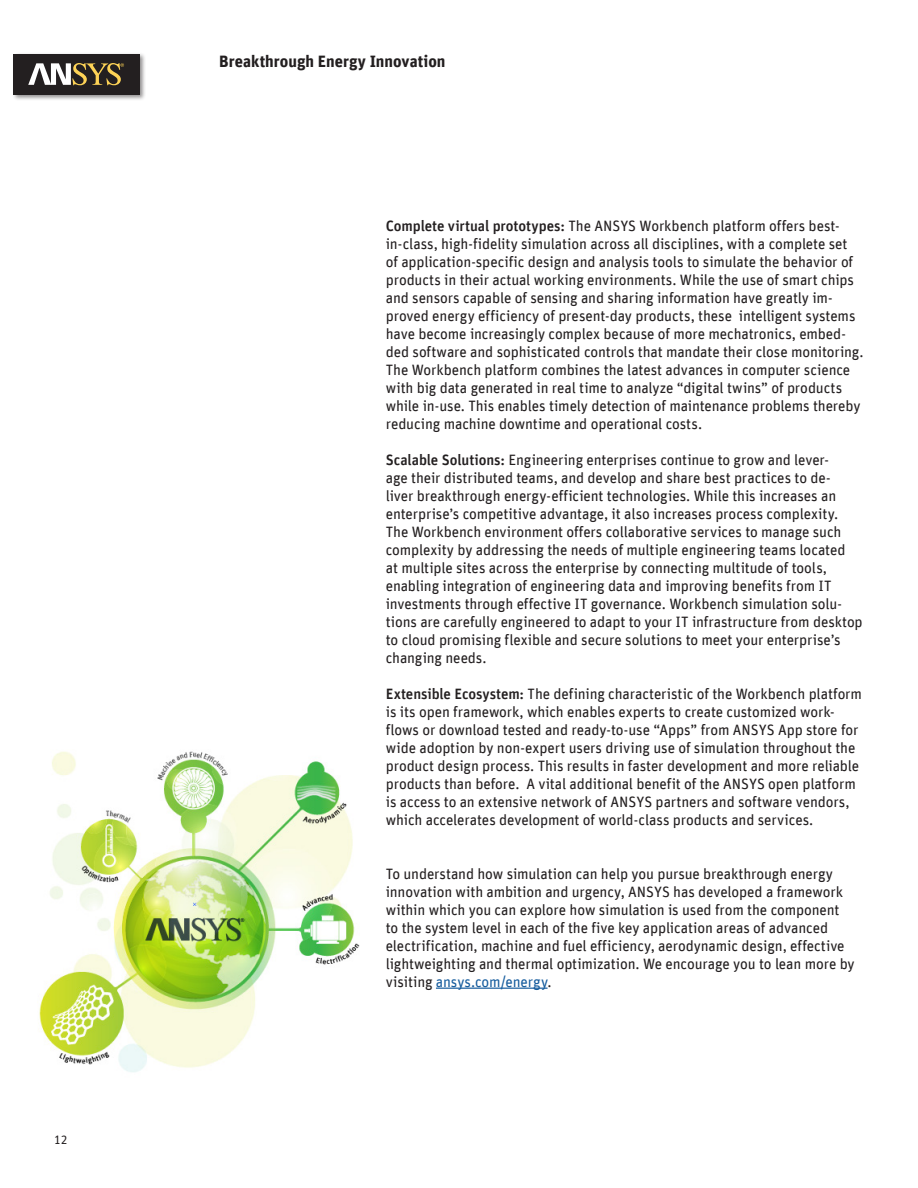
<style>
.page{position:relative;width:918px;height:1188px;background:#fff}
.page>*{position:absolute;margin:0;border:0;box-sizing:border-box;transform-origin:0 0}
.t1{font:700 16.5px "Unit Offc Pro";color:#231f20}
.t2{font:15px/18px "Unit Offc Pro";letter-spacing:-.01em;color:#231f20}
.t3{font:12px "Unit Offc Pro";color:#231f20}
.s1{font-weight:500}
.s2{color:#175d9e}
</style>
<div class="page">
<div style="left:12px;top:53px;width:134px;height:48px;background:#231f20;opacity:.5"></div>
<div style="left:13px;top:54px;width:126px;height:40px;background:#231f20"></div>
<svg style="left:28px;top:63px;width:96px;height:22px"></svg>
<hr style="left:436px;top:988px;width:112px;height:1px;background:#175d9e">
<img style="left:39px;top:751px;width:321px;height:321px">
<p class="t3" style="left:54px;top:1131px;width:15px">12</p>
<p class="t1" style="left:219px;top:49px;width:228px">Breakthrough Energy Innovation</p>
<p class="t2" style="left:386px;top:216px;width:479px"><span class="s1">Complete virtual prototypes:</span> The ANSYS Workbench platform offers best&shy;in-class, high-fidelity simulation across all disciplines, with a complete set<br>of application-specific design and analysis tools to simulate the behavior of products in their actual working environments. While the use of smart chips and sensors capable of sensing and sharing information have greatly im&shy;proved energy efficiency of present-day products, these intelligent systems have become increasingly complex because of more mechatronics, embed&shy;ded software and sophisticated controls that mandate their close monitoring.<br>The Workbench platform combines the latest advances in computer science with big data generated in real time to analyze “digital twins” of products while in-use. This enables timely detection of maintenance problems thereby reducing machine downtime and operational costs.</p>
<p class="t2" style="left:386px;top:450px;width:478px"><span class="s1">Scalable Solutions:</span> Engineering enterprises continue to grow and lever-<br>age their distributed teams, and develop and share best practices to de-<br>liver breakthrough energy-efficient technologies. While this increases an enterprise’s competitive advantage, it also increases process complexity.<br>The Workbench environment offers collaborative services to manage such complexity by addressing the needs of multiple engineering teams located<br>at multiple sites across the enterprise by connecting multitude of tools, enabling integration of engineering data and improving benefits from IT investments through effective IT governance. Workbench simulation solu&shy;tions are carefully engineered to adapt to your IT infrastructure from desktop to cloud promising flexible and secure solutions to meet your enterprise’s changing needs.</p>
<p class="t2" style="left:386px;top:684px;width:478px"><span class="s1">Extensible Ecosystem:</span> The defining characteristic of the Workbench platform is its open framework, which enables experts to create customized work&shy;flows or download tested and ready-to-use “Apps” from ANSYS App store for wide adoption by non-expert users driving use of simulation throughout the product design process. This results in faster development and more reliable products than before. A vital additional benefit of the ANSYS open platform is access to an extensive network of ANSYS partners and software vendors, which accelerates development of world-class products and services.</p>
<p class="t2" style="left:386px;top:864px;width:471px">To understand how simulation can help you pursue breakthrough energy innovation with ambition and urgency, ANSYS has developed a framework within which you can explore how simulation is used from the component to the system level in each of the five key application areas of advanced electrification, machine and fuel efficiency, aerodynamic design, effective lightweighting and thermal optimization. We encourage you to lean more by visiting <span class="s2">ansys.com/energy</span>.</p>
</div>
